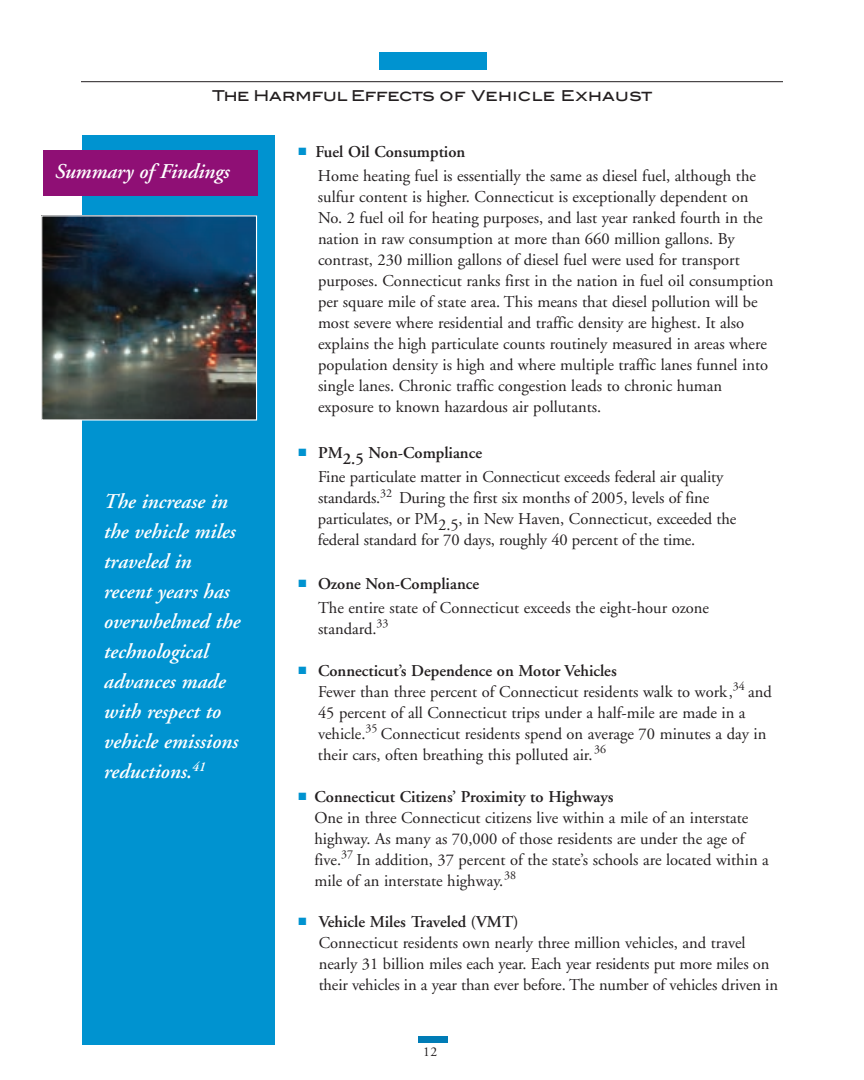
<style>
.page{position:relative;width:864px;height:1080px;background:#fff}
.page>*{position:absolute;margin:0;border:0;box-sizing:border-box;transform-origin:0 0}
.t1{font:italic 600 21px/30px "Adobe Garamond";color:#fff}
.t2{font:16.5px/21px "Adobe Garamond";color:#231f20}
.t3{font:500 15px "Blair Md ITCTT";letter-spacing:.01em;color:#231f20}
.t4{font:13.5px "Adobe Garamond";color:#231f20}
.s1{color:#0093d0}
.s2{font-weight:600}
</style>
<div class="page">
<div style="left:379px;top:53px;width:108px;height:17px;background:#0093d0"></div>
<hr style="left:81px;top:81px;width:702px;height:1px;background:#231f20">
<div style="left:418px;top:1036px;width:29px;height:7px;background:#007cb6"></div>
<div style="left:82px;top:135px;width:193px;height:910px;background:#0093d0"></div>
<img style="left:43px;top:217px;width:212px;height:202px">
<div style="left:41px;top:215px;width:216px;height:206px;border:1px solid #fff"></div>
<div style="left:44px;top:150px;width:214px;height:45px;background:#8f0f75"></div>
<p class="t3" style="left:212px;top:86px;width:442px">The Harmful Effects of Vehicle Exhaust</p>
<p class="t1" style="left:55px;top:158px;width:176px">Summary of Findings</p>
<p class="t1" style="left:104px;top:488px;width:138px">The increase in the vehicle miles traveled in recent years has overwhelmed the technological advances made with respect to vehicle emissions reductions.<sup>41</sup></p>
<p class="t2" style="left:318px;top:141px;width:440px;line-height:24px;text-indent:-19px"><span class="s1">■</span> <span class="s2">Fuel Oil Consumption<br></span>Home heating fuel is essentially the same as diesel fuel, although the</p>
<p class="t2" style="left:318px;top:187px;width:457px">sulfur content is higher. Connecticut is exceptionally dependent on No. 2 fuel oil for heating purposes, and last year ranked fourth in the nation in raw consumption at more than 660 million gallons. By contrast, 230 million gallons of diesel fuel were used for transport purposes. Connecticut ranks first in the nation in fuel oil consumption per square mile of state area. This means that diesel pollution will be most severe where residential and traffic density are highest. It also explains the high particulate counts routinely measured in areas where population density is high and where multiple traffic lanes funnel into single lanes. Chronic traffic congestion leads to chronic human exposure to known hazardous air pollutants.</p>
<p class="t2" style="left:318px;top:442px;width:407px;line-height:24px;text-indent:-20px"><span class="s1">■</span> <span class="s2">PM2.5 Non-Compliance<br></span>Fine particulate matter in Connecticut exceeds federal air quality</p>
<p class="t2" style="left:318px;top:489px;width:420px">standards.<sup>32</sup> During the first six months of 2005, levels of fine particulates, or PM2.5, in New Haven, Connecticut, exceeded the federal standard for 70 days, roughly 40 percent of the time.</p>
<p class="t2" style="left:318px;top:573px;width:393px;line-height:24px;text-indent:-20px"><span class="s1">■</span> <span class="s2">Ozone Non-Compliance<br></span>The entire state of Connecticut exceeds the eight-hour ozone</p>
<p class="t2" style="left:318px;top:619px;width:72px">standard.<sup>33</sup></p>
<p class="t2" style="left:318px;top:661px;width:455px;text-indent:-19px"><span class="s1">■</span> <span class="s2">Connecticut’s Dependence on Motor Vehicles<br></span>Fewer than three percent of Connecticut residents walk to work,<sup>34</sup> and 45 percent of all Connecticut trips under a half-mile are made in a vehicle.<sup>35</sup> Connecticut residents spend on average 70 minutes a day in their cars, often breathing this polluted air. <sup>36</sup></p>
<p class="t2" style="left:314px;top:787px;width:456px;text-indent:-16px"><span class="s1">■</span> <span class="s2">Connecticut Citizens’ Proximity to Highways<br></span>One in three Connecticut citizens live within a mile of an interstate highway. As many as 70,000 of those residents are under the age of five.<sup>37</sup> In addition, 37 percent of the state’s schools are located within a mile of an interstate highway.<sup>38</sup></p>
<p class="t2" style="left:319px;top:913px;width:461px;text-indent:-20px"><span class="s1">■</span> <span class="s2">Vehicle Miles Traveled (VMT)<br></span>Connecticut residents own nearly three million vehicles, and travel nearly 31 billion miles each year. Each year residents put more miles on their vehicles in a year than ever before. The number of vehicles driven in</p>
<p class="t4" style="left:423px;top:1047px;width:16px">12</p>
</div>
